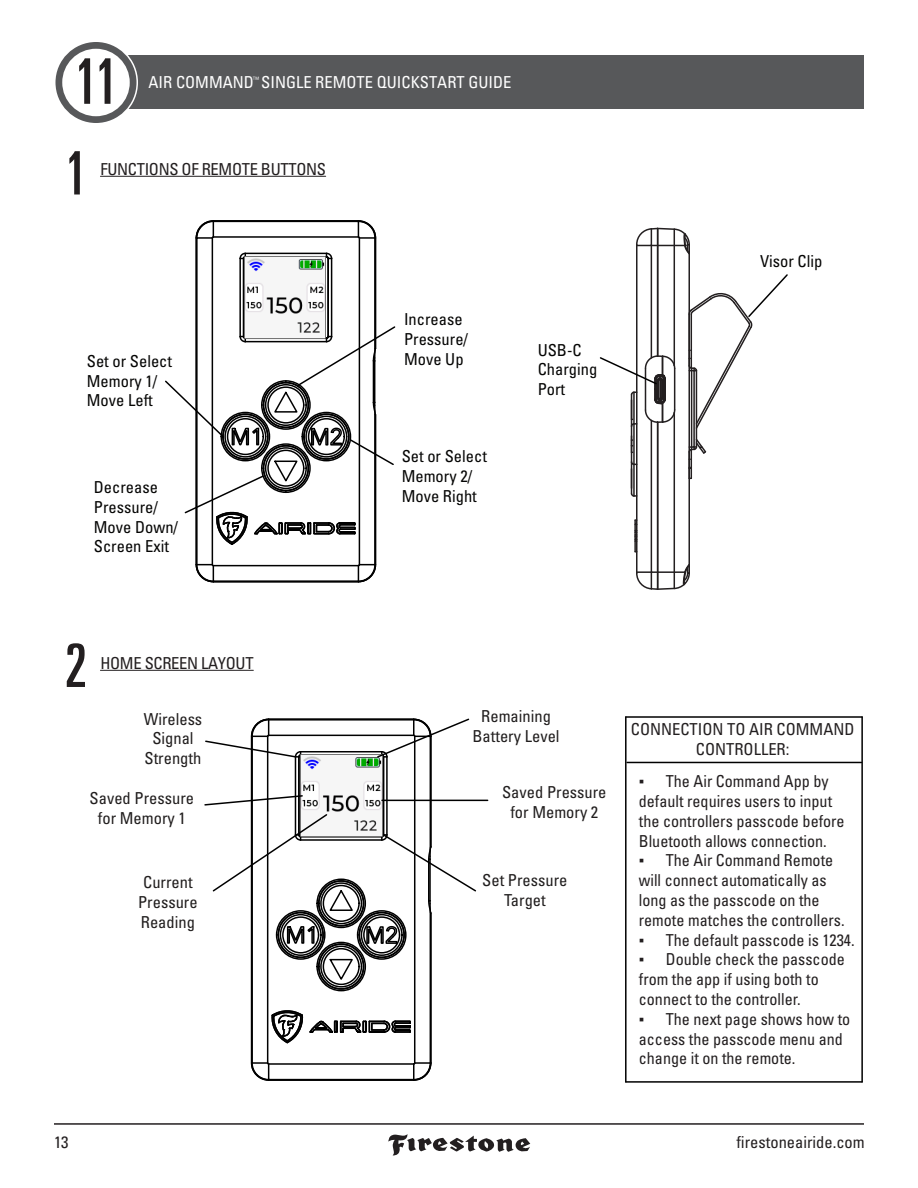
<style>
.page{position:relative;width:918px;height:1188px;background:#fff}
.page>*{position:absolute;margin:0;border:0;box-sizing:border-box;transform-origin:0 0}
.t1{font:ultra-condensed 63px "Univers LT Std";color:#231f20}
.t2{font:ultra-condensed 60px "Univers LT Std";color:#231f20}
.t3{font:condensed 16.5px/19.8px "Univers LT Std";color:#231f20}
.t4{font:condensed 16.5px/19.8px "Univers LT Std";color:#050504}
.t5{font:condensed 16.5px/19.8px "Univers LT Std";color:#211e1e;text-align:center}
.t6{font:condensed 16.5px "Univers LT Std";letter-spacing:-.02em;color:#231f20}
.t7{font:condensed 16.5px "Univers LT Std";color:#fff}
.t8{font:8.7px "Univers LT Std";color:#fff}
.s1{font-family:"Times New Roman";font-stretch:normal}
</style>
<div class="page">
<hr style="left:54px;top:1123px;width:810px;height:2px;background:#231f20">
<svg style="left:388px;top:1134px;width:142px;height:22px"></svg>
<div style="left:81px;top:56px;width:783px;height:54px;background:#57585a"></div>
<div style="left:54px;top:40px;width:84px;height:84px;border:3px solid #fff;border-radius:50%"></div>
<div style="left:55px;top:42px;width:81px;height:81px;background:#57585a;border-radius:50%"></div>
<div style="left:62px;top:49px;width:68px;height:67px;background:#fff;border-radius:50%"></div>
<hr style="left:636px;top:245px;width:2px;height:328px;background:#231f20">
<hr style="left:651px;top:245px;width:1px;height:113px;background:#231f20">
<hr style="left:688px;top:245px;width:2px;height:328px;background:#231f20">
<hr style="left:674px;top:245px;width:1px;height:120px;background:#231f20">
<hr style="left:657px;top:228px;width:1px;height:128px;background:#231f20">
<svg style="left:636px;top:227px;width:54px;height:30px"></svg>
<svg style="left:599px;top:273px;width:189px;height:317px"></svg>
<svg style="left:204px;top:718px;width:273px;height:363px"></svg>
<hr style="left:382px;top:800px;width:106px;height:1px;background:#000">
<svg style="left:165px;top:220px;width:231px;height:363px"></svg>
<hr style="left:625px;top:717px;width:2px;height:365px;background:#000">
<hr style="left:861px;top:717px;width:2px;height:365px;background:#000">
<hr style="left:626px;top:716px;width:236px;height:2px;background:#000">
<hr style="left:626px;top:1081px;width:236px;height:2px;background:#000">
<hr style="left:627px;top:762px;width:234px;height:1px;background:#000">
<hr style="left:100px;top:176px;width:226px;height:1px;background:#231f20">
<hr style="left:100px;top:670px;width:153px;height:1px;background:#231f20">
<h1 class="t1" style="left:74px;top:46px;width:45px">11</h1>
<p class="t7" style="left:148px;top:72px;width:365px">AIR COMMAND SINGLE REMOTE QUICKSTART GUIDE</p>
<p class="t8" style="left:252px;top:74px;width:10px">™</p>
<h2 class="t2" style="left:65px;top:139px;width:24px">1</h2>
<p class="t6" style="left:100px;top:158px;width:227px">FUNCTIONS OF REMOTE BUTTONS</p>
<p class="t4" style="left:87px;top:351px;width:87px">Set or Select<br>Memory 1/<br>Move Left</p>
<p class="t4" style="left:94px;top:477px;width:86px">Decrease<br>Pressure/<br>Move Down/<br>Screen Exit</p>
<h2 class="t2" style="left:65px;top:632px;width:24px">2</h2>
<p class="t6" style="left:100px;top:652px;width:155px">HOME SCREEN LAYOUT</p>
<p class="t5" style="left:144px;top:709px;width:60px">Wireless<br>Signal<br>Strength</p>
<p class="t5" style="left:90px;top:788px;width:106px">Saved Pressure for Memory 1</p>
<p class="t5" style="left:138px;top:872px;width:61px">Current<br>Pressure<br>Reading</p>
<p class="t4" style="left:404px;top:309px;width:66px">Increase<br>Pressure/<br>Move Up</p>
<p class="t4" style="left:402px;top:446px;width:87px">Set or Select<br>Memory 2/<br>Move Right</p>
<p class="t4" style="left:538px;top:340px;width:61px">USB-C<br>Charging<br>Port</p>
<p class="t4" style="left:760px;top:251px;width:64px">Visor Clip</p>
<p class="t5" style="left:473px;top:706px;width:89px">Remaining<br>Battery Level</p>
<p class="t5" style="left:502px;top:782px;width:106px">Saved Pressure for Memory 2</p>
<p class="t5" style="left:482px;top:870px;width:87px">Set Pressure<br>Target</p>
<p class="t3" style="left:631px;top:719px;width:225px;text-align:center">CONNECTION TO AIR COMMAND<br>CONTROLLER:</p>
<p class="t3" style="left:639px;top:771px;width:207px"><span class="s1">▪</span> The Air Command App by default requires users to input the controllers passcode before<br>Bluetooth allows connection.</p>
<p class="t3" style="left:639px;top:850px;width:207px"><span class="s1">▪</span> The Air Command Remote will connect automatically as long as the passcode on the remote matches the controllers.</p>
<p class="t3" style="left:639px;top:930px;width:217px"><span class="s1">▪</span> The default passcode is 1234.</p>
<p class="t3" style="left:639px;top:949px;width:207px"><span class="s1">▪</span> Double check the passcode from the app if using both to connect to the controller.</p>
<p class="t3" style="left:639px;top:1009px;width:213px"><span class="s1">▪</span> The next page shows how to access the passcode menu and change it on the remote.</p>
<p class="t3" style="left:54px;top:1132px;width:16px">13</p>
<p class="t3" style="left:737px;top:1132px;width:130px">firestoneairide.com</p>
</div>
